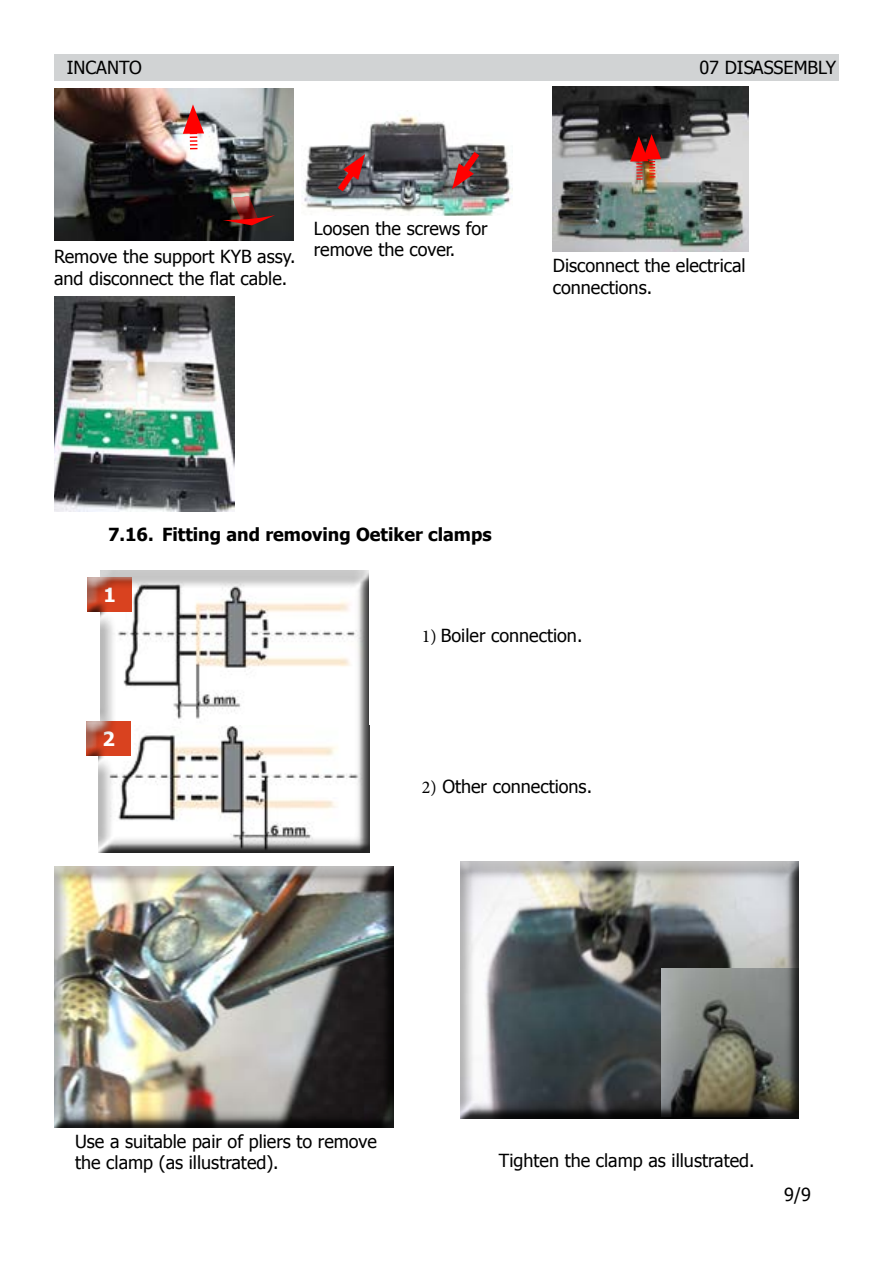
<style>
.page{position:relative;width:893px;height:1263px;background:#fff}
.page>*{position:absolute;margin:0;border:0;box-sizing:border-box;transform-origin:0 0}
.t1{font:700 19.5px "Tahoma";color:#fff}
.t2{font:18px/21.6px "Tahoma";color:#000}
.t3{font:700 18px "Tahoma";color:#000}
.s1{font-family:"Minion Pro"}
</style>
<div class="page">
<div style="left:54px;top:54px;width:785px;height:27px;background:#d1d3d4"></div>
<img style="left:54px;top:296px;width:180px;height:215px">
<img style="left:553px;top:86px;width:195px;height:165px">
<img style="left:303px;top:115px;width:210px;height:101px">
<svg style="left:332px;top:154px;width:33px;height:44px"></svg>
<svg style="left:452px;top:145px;width:33px;height:44px"></svg>
<svg style="left:630px;top:134px;width:31px;height:46px"></svg>
<div style="left:78px;top:563px;width:302px;height:290px;background:#000;opacity:.75"></div>
<div style="left:48px;top:858px;width:356px;height:270px;background:#000;opacity:.75"></div>
<div style="left:454px;top:854px;width:356px;height:265px;background:#000;opacity:.75"></div>
<img style="left:54px;top:88px;width:240px;height:153px">
<img style="left:169px;top:195px;width:152px;height:31px">
<svg style="left:183px;top:104px;width:21px;height:45px"></svg>
<p class="t2" style="left:67px;top:56px;width:77px">INCANTO</p>
<p class="t2" style="left:699px;top:56px;width:138px">07 DISASSEMBLY</p>
<p class="t2" style="left:54px;top:245px;width:243px">Remove the support KYB assy. and disconnect the flat cable.</p>
<p class="t2" style="left:314px;top:216px;width:175px">Loosen the screws for remove the cover.</p>
<p class="t2" style="left:553px;top:254px;width:194px">Disconnect the electrical connections.</p>
<p class="t3" style="left:108px;top:522px;width:385px">7.16. Fitting and removing Oetiker clamps</p>
<p class="t1" style="left:103px;top:581px;width:14px">1</p>
<p class="t1" style="left:103px;top:725px;width:14px">2</p>
<p class="t2" style="left:422px;top:624px;width:162px"><span class="s1">1)</span> Boiler connection.</p>
<p class="t2" style="left:422px;top:775px;width:172px"><span class="s1">2)</span> Other connections.</p>
<p class="t2" style="left:75px;top:1129px;width:303px">Use a suitable pair of pliers to remove the clamp (as illustrated).</p>
<p class="t2" style="left:499px;top:1149px;width:257px">Tighten the clamp as illustrated.</p>
<p class="t2" style="left:784px;top:1183px;width:28px">9/9</p>
</div>
